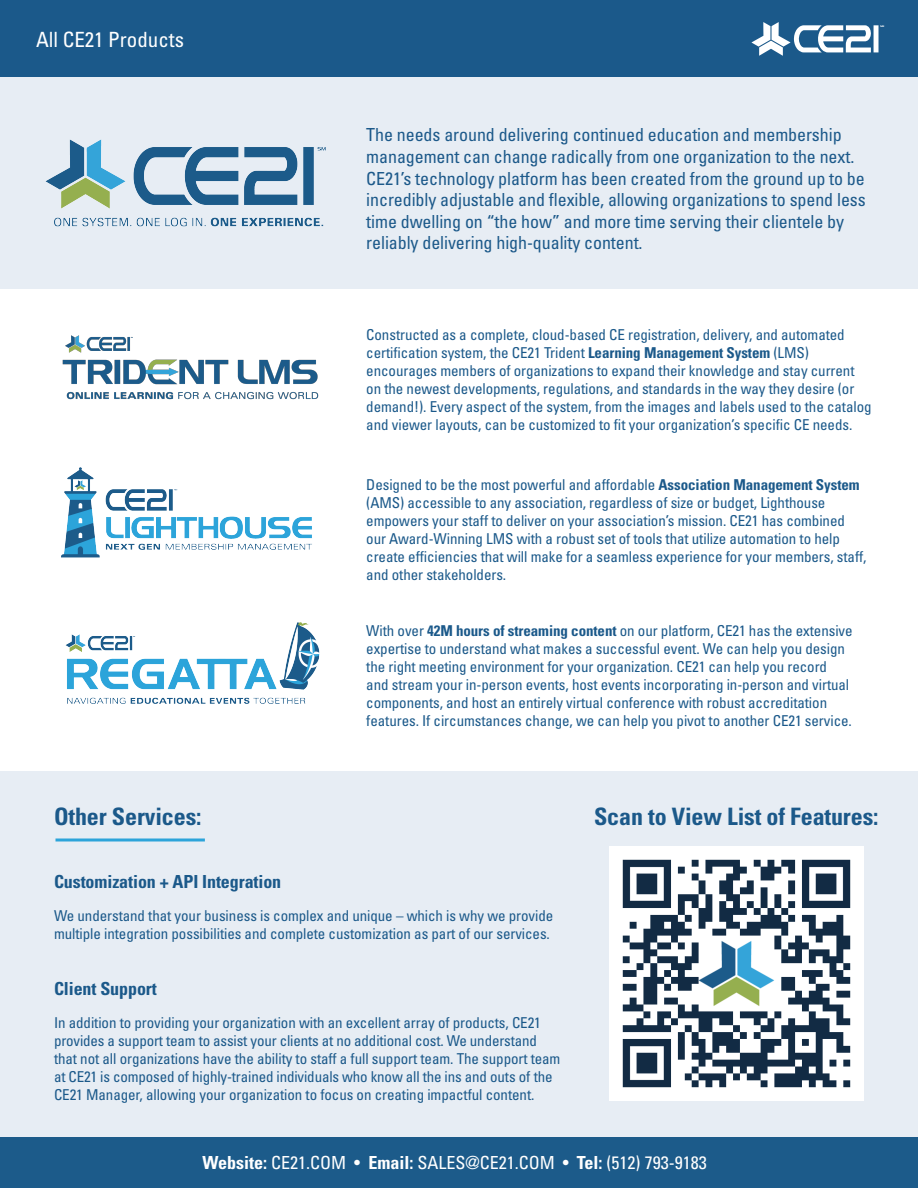
<style>
.page{position:relative;width:918px;height:1188px;background:#fff}
.page>*{position:absolute;margin:0;border:0;box-sizing:border-box;transform-origin:0 0}
.t1{font:700 condensed 24px "Univers LT Std";letter-spacing:-.005em;color:#1b598a}
.t2{font:condensed 21px "Univers LT Std";color:#fff}
.t3{font:condensed 18px/21.6px "Univers LT Std";letter-spacing:-.005em;color:#1c598a}
.t4{font:condensed 18px "Univers LT Std";color:#fff}
.t5{font:700 condensed 18px "Univers LT Std";letter-spacing:-.005em;color:#1b598a}
.t6{font:condensed 15px/18px "Univers LT Std";letter-spacing:-.005em;color:#1b598a}
.s1{font-weight:700}
</style>
<div class="page">
<div style="left:0;top:75px;width:918px;height:214px;background:#e7edf4"></div>
<div style="left:0;top:771px;width:918px;height:387px;background:#e7edf4"></div>
<div style="left:0;top:1138px;width:918px;height:50px;background:#1c5b8a"></div>
<img style="left:45px;top:139px;width:281px;height:88px">
<img style="left:61px;top:467px;width:251px;height:91px">
<img style="left:65px;top:622px;width:255px;height:82px">
<img style="left:62px;top:335px;width:257px;height:65px">
<div style="left:0;top:0;width:918px;height:77px;background:#1b598a"></div>
<svg style="left:751px;top:22px;width:133px;height:34px"></svg>
<img style="left:609px;top:847px;width:254px;height:254px">
<svg style="left:56px;top:838px;width:149px;height:4px"></svg>
<p class="t2" style="left:36px;top:26px;width:150px">All CE21 Products</p>
<p class="t3" style="left:366px;top:124px;width:501px">The needs around delivering continued education and membership management can change radically from one organization to the next.<br>CE21’s technology platform has been created from the ground up to be incredibly adjustable and flexible, allowing organizations to spend less time dwelling on “the how” and more time serving their clientele by reliably delivering high-quality content.</p>
<p class="t6" style="left:366px;top:326px;width:507px">Constructed as a complete, cloud-based CE registration, delivery, and automated certification system, the CE21 Trident <span class="s1">Learning Management System</span> (LMS) encourages members of organizations to expand their knowledge and stay current on the newest developments, regulations, and standards in the way they desire (or demand!). Every aspect of the system, from the images and labels used to the catalog and viewer layouts, can be customized to fit your organization’s specific CE needs.</p>
<p class="t6" style="left:366px;top:476px;width:502px">Designed to be the most powerful and affordable <span class="s1">Association Management System </span>(AMS) accessible to any association, regardless of size or budget, Lighthouse empowers your staff to deliver on your association’s mission. CE21 has combined our Award-Winning LMS with a robust set of tools that utilize automation to help create efficiencies that will make for a seamless experience for your members, staff, and other stakeholders.</p>
<p class="t6" style="left:366px;top:622px;width:488px">With over <span class="s1">42M hours of streaming content</span> on our platform, CE21 has the extensive expertise to understand what makes a successful event. We can help you design the right meeting environment for your organization. CE21 can help you record and stream your in-person events, host events incorporating in-person and virtual components, and host an entirely virtual conference with robust accreditation features. If circumstances change, we can help you pivot to another CE21 service.</p>
<p class="t1" style="left:54px;top:802px;width:149px">Other Services:</p>
<p class="t1" style="left:594px;top:802px;width:286px">Scan to View List of Features:</p>
<p class="t5" style="left:54px;top:871px;width:229px">Customization + API Integration</p>
<p class="t6" style="left:54px;top:907px;width:501px">We understand that your business is complex and unique – which is why we provide multiple integration possibilities and complete customization as part of our services.</p>
<p class="t5" style="left:54px;top:978px;width:104px">Client Support</p>
<p class="t6" style="left:54px;top:1014px;width:508px">In addition to providing your organization with an excellent array of products, CE21 provides a support team to assist your clients at no additional cost. We understand that not all organizations have the ability to staff a full support team. The support team at CE21 is composed of highly-trained individuals who know all the ins and outs of the CE21 Manager, allowing your organization to focus on creating impactful content.</p>
<p class="t4" style="left:202px;top:1151px;width:506px"><span class="s1">Website:</span> CE21.COM • <span class="s1">Email:</span> SALES@CE21.COM • <span class="s1">Tel:</span> (512) 793-9183</p>
</div>
